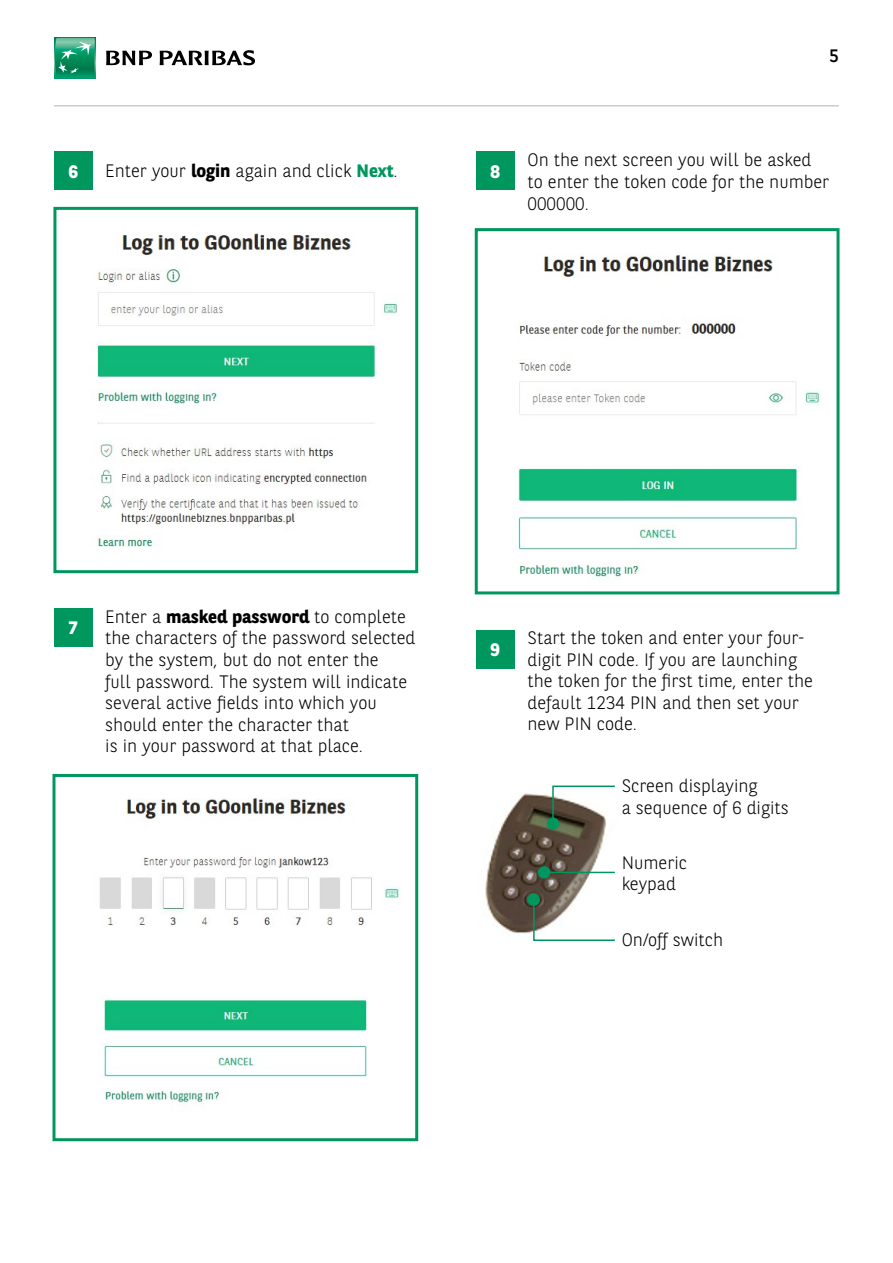
<style>
.page{position:relative;width:893px;height:1263px;background:#fff}
.page>*{position:absolute;margin:0;border:0;box-sizing:border-box;transform-origin:0 0}
.t1{font:300 18px/21.6px "BNPP Sans";color:#000}
.t2{font:700 18px "BNPP Sans";color:#fff}
.t3{font:18px "BNPP Sans";color:#000}
.s1{font-weight:700}
.s2{font-weight:700;color:#00975f}
</style>
<div class="page">
<div style="left:54px;top:37px;width:42px;height:42px;background:#009d6d"></div>
<svg style="left:55px;top:38px;width:40px;height:37px"></svg>
<svg style="left:106px;top:51px;width:46px;height:14px"></svg>
<svg style="left:160px;top:50px;width:95px;height:15px"></svg>
<hr style="left:54px;top:105px;width:785px;height:1px;background:#b3b2b2">
<img style="left:485px;top:792px;width:130px;height:142px">
<img style="left:99px;top:798px;width:301px;height:305px">
<div style="left:52px;top:774px;width:366px;height:367px;border:3px solid #00975f"></div>
<div style="left:54px;top:152px;width:38px;height:38px;background:#00975f"></div>
<div style="left:476px;top:152px;width:38px;height:38px;background:#00975f"></div>
<div style="left:54px;top:608px;width:38px;height:38px;background:#00975f"></div>
<img style="left:97px;top:232px;width:301px;height:315px">
<div style="left:53px;top:207px;width:365px;height:366px;border:3px solid #00975f"></div>
<img style="left:518px;top:254px;width:302px;height:323px">
<div style="left:475px;top:228px;width:364px;height:366px;border:3px solid #00975f"></div>
<div style="left:476px;top:630px;width:38px;height:39px;background:#00975f"></div>
<div style="left:547px;top:817px;width:12px;height:13px;background:#00975f;border-radius:50%"></div>
<div style="left:538px;top:866px;width:12px;height:12px;background:#00975f;border-radius:50%"></div>
<div style="left:527px;top:893px;width:13px;height:13px;background:#00975f;border-radius:50%"></div>
<svg style="left:551px;top:785px;width:64px;height:40px"></svg>
<svg style="left:532px;top:900px;width:83px;height:41px"></svg>
<hr style="left:544px;top:872px;width:71px;height:1px;background:#00975f">
<p class="t3" style="left:829px;top:44px;width:11px">5</p>
<p class="t1" style="left:105px;top:159px;width:294px">Enter your <span class="s1">login</span> again and click <span class="s2">Next</span>.</p>
<p class="t2" style="left:68px;top:159px;width:11px">6</p>
<p class="t2" style="left:491px;top:159px;width:11px">8</p>
<p class="t1" style="left:527px;top:149px;width:303px">On the next screen you will be asked to enter the token code for the number<br>000000.</p>
<p class="t2" style="left:68px;top:615px;width:11px">7</p>
<p class="t1" style="left:105px;top:605px;width:312px">Enter a <span class="s1">masked password</span> to complete the characters of the password selected by the system, but do not enter the<br>full password. The system will indicate several active fields into which you should enter the character that<br>is in your password at that place.</p>
<p class="t2" style="left:491px;top:638px;width:11px">9</p>
<p class="t1" style="left:527px;top:626px;width:287px">Start the token and enter your four&shy;digit PIN code. If you are launching the token for the first time, enter the default 1234 PIN and then set your new PIN code.</p>
<p class="t1" style="left:622px;top:774px;width:169px">Screen displaying<br>a sequence of 6 digits</p>
<p class="t1" style="left:622px;top:851px;width:67px">Numeric keypad</p>
<p class="t1" style="left:622px;top:928px;width:103px">On/off switch</p>
</div>
